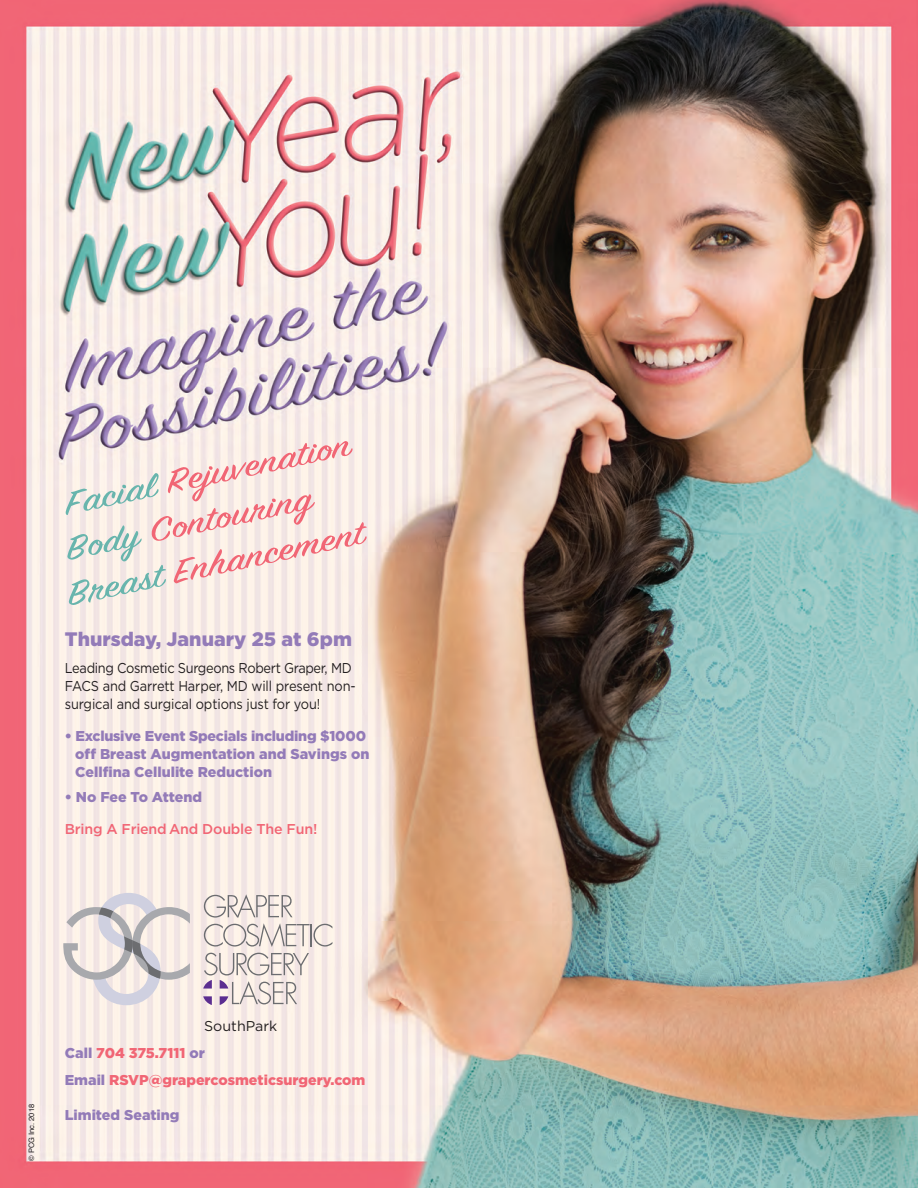
<style>
.page{position:relative;width:918px;height:1188px;background:#fff}
.page>*{position:absolute;margin:0;border:0;box-sizing:border-box;transform-origin:0 0}
.t1{font:35.7px/44.7px "Sign Painter House Script";color:#f16675;scale:1.35 1}
.t2{font:900 19.5px "Gotham";color:#937bb8}
.t3{font:900 14.25px/18px "Gotham";color:#937bb8}
.t4{font:14.25px/18px "Gotham";letter-spacing:-.01em;color:#231f20;scale:.9 1}
.t5{font:900 14.25px/27px "Gotham";color:#f16675}
.t6{font:500 14.25px "Gotham";letter-spacing:-.015em;color:#f16675}
.t7{font:7.5px "Helvetica";color:#231f20}
.s1{color:#68b5ad}
.s2{font-weight:400;color:#231f20}
.s3{color:#937bb8}
</style>
<div class="page">
<img style="left:0;top:0;width:918px;height:1188px">
<svg style="left:63px;top:893px;width:127px;height:112px;background:#e1dad9"></svg>
<svg style="left:204px;top:894px;width:128px;height:53px;background:#e2d9d4"></svg>
<svg style="left:203px;top:953px;width:106px;height:52px;background:#ddd2d1"></svg>
<h1 class="t1" style="left:43px;top:484px;width:230px;text-indent:17px;rotate:-12deg"><span class="s1">Facial</span> Rejuvenation<br><span class="s1">Body</span> Contouring<br><span class="s1">Breast</span> Enhancement</h1>
<h2 class="t2" style="left:65px;top:628px;width:289px">Thursday, January 25 at 6pm</h2>
<p class="t4" style="left:65px;top:659px;width:325px">Leading Cosmetic Surgeons Robert Graper, MD<br>FACS and Garrett Harper, MD will present non&shy;surgical and surgical options just for you!</p>
<p class="t3" style="left:75px;top:727px;width:296px;text-indent:-11px">• Exclusive Event Specials including $1000 off Breast Augmentation and Savings on<br>Cellfina Cellulite Reduction</p>
<p class="t3" style="left:65px;top:788px;width:139px">• No Fee To Attend</p>
<p class="t6" style="left:65px;top:820px;width:254px">Bring A Friend And Double The Fun!</p>
<p class="t7" style="left:28px;top:1161px;width:58px;rotate:-90deg">© PCG Inc. 2018</p>
<p class="t5" style="left:65px;top:1013px;width:302px;text-indent:139px"><span class="s2">SouthPark<br></span><span class="s3">Call</span> 704 375.7111 <span class="s3">or<br>Email</span> RSVP@grapercosmeticsurgery.com</p>
<p class="t3" style="left:65px;top:1106px;width:116px">Limited Seating</p>
</div>
